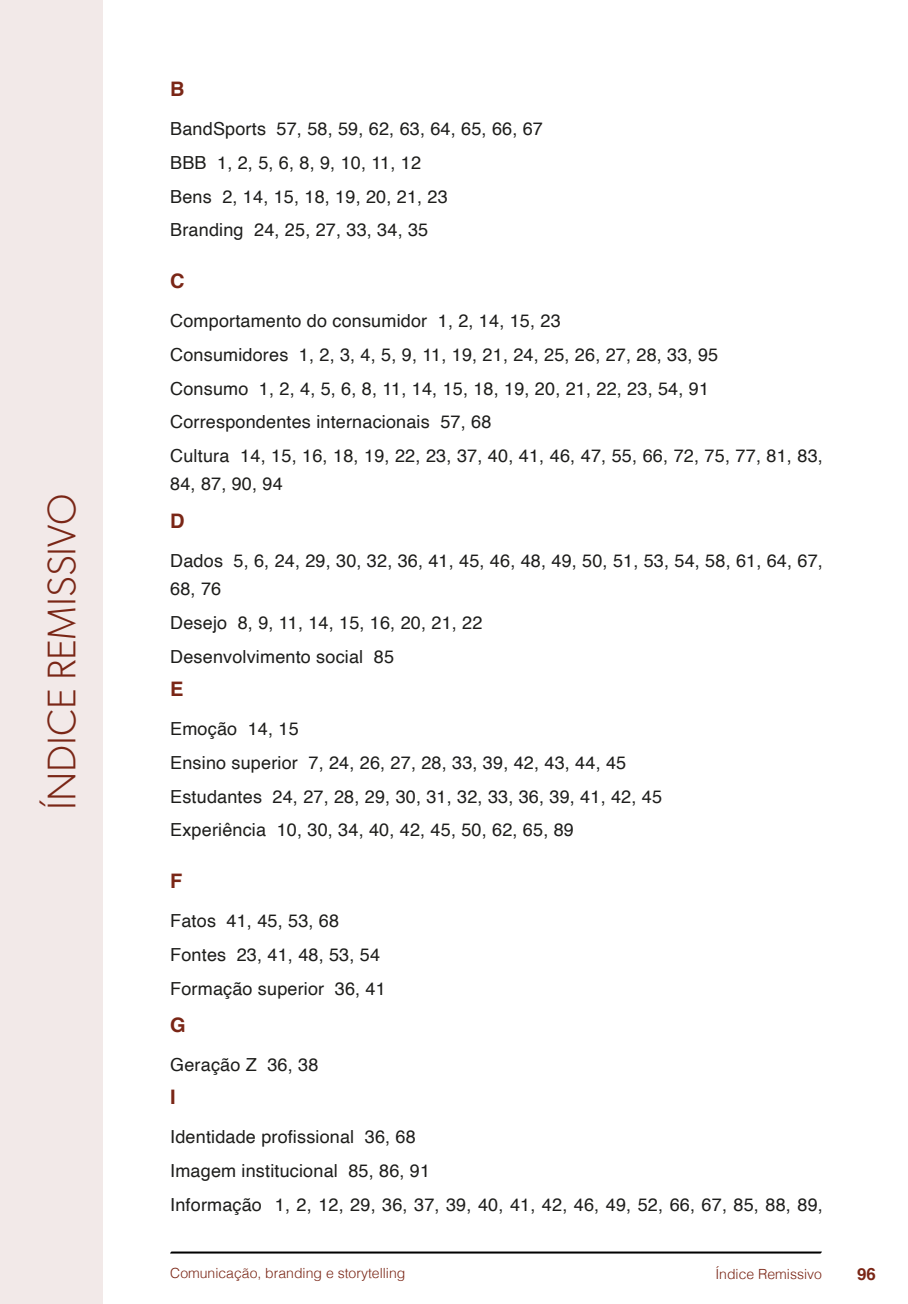
<style>
.page{position:relative;width:908px;height:1304px;background:#fff}
.page>*{position:absolute;margin:0;border:0;box-sizing:border-box;transform-origin:0 0}
.t1{font:300 40px "Gibson";color:#7a2616}
.t2{font:700 20px "Helvetica";color:#7a2616}
.t3{font:18px/33.6px "Helvetica";letter-spacing:.01em;color:#1d1d1b}
.t4{font:700 16.8px "Helvetica";color:#7a2616}
.t5{font:300 14px "Helvetica";color:#7a2616}
</style>
<div class="page">
<svg style="left:170px;top:1251px;width:651px;height:3px;background:#515151"></svg>
<div style="left:0;top:0;width:103px;height:1304px;background:#f2e9e8"></div>
<h1 class="t1" style="left:37px;top:810px;width:317px;rotate:-90deg">ÍNDICE REMISSIVO</h1>
<p class="t2" style="left:170px;top:77px;width:16px">B</p>
<p class="t3" style="left:170px;top:113px;width:374px">BandSports 57, 58, 59, 62, 63, 64, 65, 66, 67<br>BBB 1, 2, 5, 6, 8, 9, 10, 11, 12<br>Bens 2, 14, 15, 18, 19, 20, 21, 23<br>Branding 24, 25, 27, 33, 34, 35</p>
<p class="t2" style="left:170px;top:269px;width:16px">C</p>
<p class="t3" style="left:170px;top:305px;width:654px">Comportamento do consumidor 1, 2, 14, 15, 23<br>Consumidores 1, 2, 3, 4, 5, 9, 11, 19, 21, 24, 25, 26, 27, 28, 33, 95<br>Consumo 1, 2, 4, 5, 6, 8, 11, 14, 15, 18, 19, 20, 21, 22, 23, 54, 91<br>Correspondentes internacionais 57, 68<br>Cultura 14, 15, 16, 18, 19, 22, 23, 37, 40, 41, 46, 47, 55, 66, 72, 75, 77, 81, 83,</p>
<p class="t3" style="left:170px;top:467px;width:114px">84, 87, 90, 94</p>
<p class="t2" style="left:170px;top:509px;width:16px">D</p>
<p class="t3" style="left:170px;top:548px;width:654px;line-height:28px">Dados 5, 6, 24, 29, 30, 32, 36, 41, 45, 46, 48, 49, 50, 51, 53, 54, 58, 61, 64, 67,<br>68, 76</p>
<p class="t3" style="left:170px;top:606px;width:313px">Desejo 8, 9, 11, 14, 15, 16, 20, 21, 22<br>Desenvolvimento social 85</p>
<p class="t2" style="left:170px;top:677px;width:15px">E</p>
<p class="t3" style="left:170px;top:713px;width:493px">Emoção 14, 15<br>Ensino superior 7, 24, 26, 27, 28, 33, 39, 42, 43, 44, 45<br>Estudantes 24, 27, 28, 29, 30, 31, 32, 33, 36, 39, 41, 42, 45<br>Experiência 10, 30, 34, 40, 42, 45, 50, 62, 65, 89</p>
<p class="t2" style="left:170px;top:869px;width:14px">F</p>
<p class="t3" style="left:170px;top:905px;width:217px">Fatos 41, 45, 53, 68<br>Fontes 23, 41, 48, 53, 54<br>Formação superior 36, 41</p>
<p class="t2" style="left:170px;top:1013px;width:17px">G</p>
<p class="t3" style="left:170px;top:1049px;width:149px">Geração Z 36, 38</p>
<p class="t2" style="left:170px;top:1085px;width:7px">I</p>
<p class="t3" style="left:170px;top:1121px;width:653px">Identidade profissional 36, 68<br>Imagem institucional 85, 86, 91<br>Informação 1, 2, 12, 29, 36, 37, 39, 40, 41, 42, 46, 49, 52, 66, 67, 85, 88, 89,</p>
<p class="t5" style="left:170px;top:1261px;width:236px">Comunicação, branding e storytelling</p>
<p class="t5" style="left:715px;top:1262px;width:108px">Índice Remissivo</p>
<p class="t4" style="left:856px;top:1264px;width:20px">96</p>
</div>
